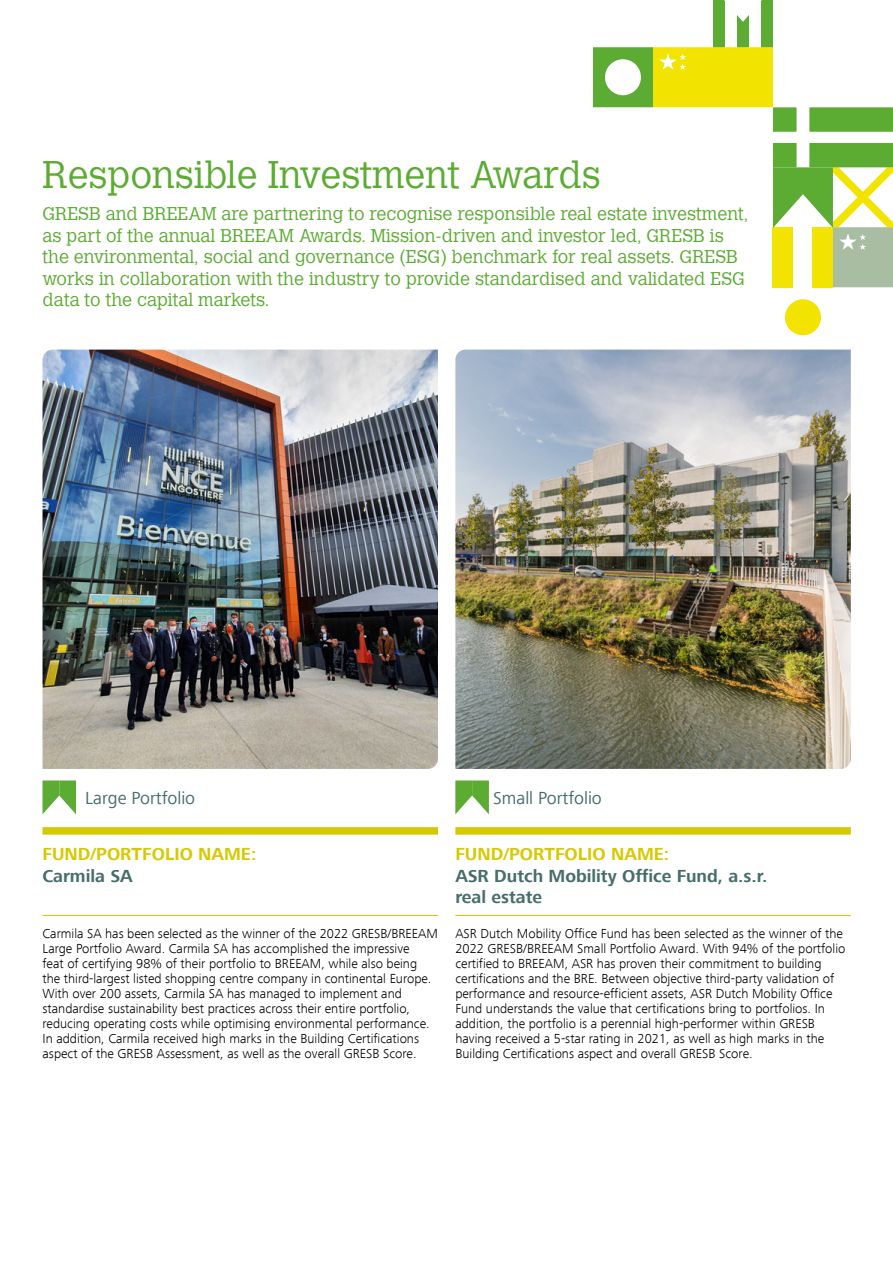
<style>
.page{position:relative;width:893px;height:1263px;background:#fff}
.page>*{position:absolute;margin:0;border:0;box-sizing:border-box;transform-origin:0 0}
.t1{font:300 37.5px "Calvert MTW01";color:#5cab33}
.t2{font:300 18px/21.6px "Calvert MTW01";color:#5cab33}
.t3{font:700 18px/21.6px "Frutiger Next W01";color:#476e6b}
.t4{font:700 18px "Frutiger Next W01";color:#d6c900}
.t5{font:18px "Frutiger Next W01";color:#476e6b}
.t6{font:300 13.5px/15px "Frutiger Next W01";color:#000}
</style>
<div class="page">
<div style="left:785px;top:299px;width:36px;height:36px;background:#f2e300;border-radius:50%"></div>
<svg style="left:593px;top:0;width:300px;height:287px"></svg>
<img style="left:455px;top:350px;width:396px;height:419px">
<svg style="left:455px;top:780px;width:34px;height:34px"></svg>
<div style="left:455px;top:827px;width:396px;height:8px;background:#d6c900"></div>
<hr style="left:455px;top:915px;width:396px;height:1px;background:#d6c900">
<img style="left:43px;top:350px;width:395px;height:419px">
<svg style="left:43px;top:780px;width:33px;height:34px"></svg>
<div style="left:43px;top:827px;width:395px;height:8px;background:#d6c900"></div>
<hr style="left:43px;top:915px;width:395px;height:1px;background:#d6c900">
<h1 class="t1" style="left:43px;top:153px;width:560px">Responsible Investment Awards</h1>
<p class="t2" style="left:43px;top:203px;width:707px">GRESB and BREEAM are partnering to recognise responsible real estate investment, as part of the annual BREEAM Awards. Mission-driven and investor led, GRESB is the environmental, social and governance (ESG) benchmark for real assets. GRESB works in collaboration with the industry to provide standardised and validated ESG data to the capital markets.</p>
<h2 class="t5" style="left:85px;top:788px;width:111px">Large Portfolio</h2>
<h2 class="t4" style="left:43px;top:844px;width:215px">FUND/PORTFOLIO NAME:</h2>
<h2 class="t3" style="left:43px;top:865px;width:92px">Carmila SA</h2>
<p class="t6" style="left:43px;top:926px;width:397px">Carmila SA has been selected as the winner of the 2022 GRESB/BREEAM Large Portfolio Award. Carmila SA has accomplished the impressive<br>feat of certifying 98% of their portfolio to BREEAM, while also being the third-largest listed shopping centre company in continental Europe.<br>With over 200 assets, Carmila SA has managed to implement and standardise sustainability best practices across their entire portfolio, reducing operating costs while optimising environmental performance.<br>In addition, Carmila received high marks in the Building Certifications aspect of the GRESB Assessment, as well as the overall GRESB Score.</p>
<h2 class="t5" style="left:493px;top:788px;width:110px">Small Portfolio</h2>
<h2 class="t4" style="left:455px;top:844px;width:215px">FUND/PORTFOLIO NAME:</h2>
<h2 class="t3" style="left:455px;top:865px;width:314px">ASR Dutch Mobility Office Fund, a.s.r. real estate</h2>
<p class="t6" style="left:455px;top:926px;width:392px">ASR Dutch Mobility Office Fund has been selected as the winner of the 2022 GRESB/BREEAM Small Portfolio Award. With 94% of the portfolio certified to BREEAM, ASR has proven their commitment to building certifications and the BRE. Between objective third-party validation of performance and resource-efficient assets, ASR Dutch Mobility Office Fund understands the value that certifications bring to portfolios. In addition, the portfolio is a perennial high-performer within GRESB having received a 5-star rating in 2021, as well as high marks in the Building Certifications aspect and overall GRESB Score.</p>
</div>
